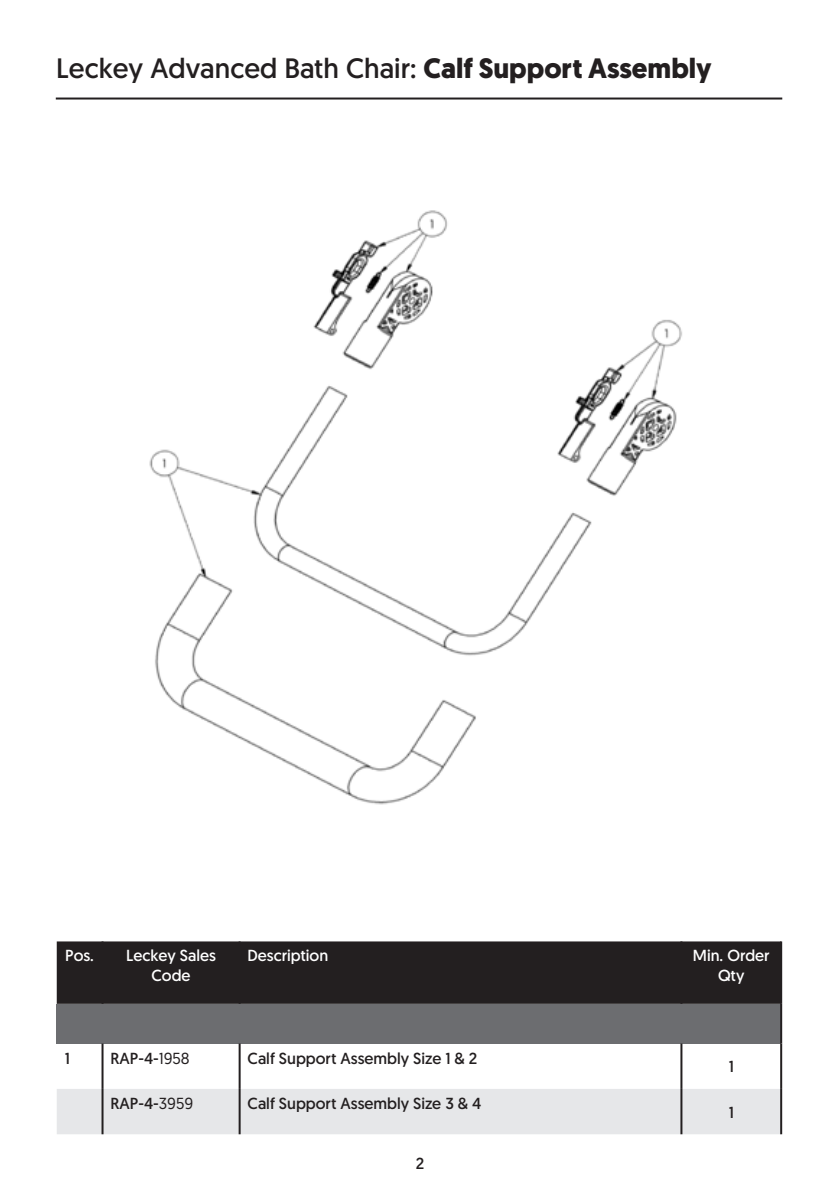
<style>
.page{position:relative;width:840px;height:1191px;background:#fff}
.page>*{position:absolute;margin:0;border:0;box-sizing:border-box;transform-origin:0 0}
.t1{font:28px "Geomanist";color:#231f20}
.Table_Body_Text{font:16px "Geomanist";color:#231f20}
.Table_Body_Text-2{font:16px/19.2px "Geomanist";color:#fff;text-align:center}
.s1{font-weight:700}
.s2{font-style:inherit}
</style>
<div class="page">
<hr style="left:56px;top:97px;width:725px;height:2px;background:#231f20">
<div style="left:57px;top:941px;width:722px;height:62px;background:#231f20"></div>
<div style="left:57px;top:1003px;width:723px;height:40px;background:#6c6d70"></div>
<div style="left:57px;top:1089px;width:722px;height:45px;background:#e6e7e9"></div>
<hr style="left:101px;top:1043px;width:2px;height:46px;background:#231f20">
<hr style="left:238px;top:1043px;width:2px;height:46px;background:#231f20">
<hr style="left:101px;top:1089px;width:2px;height:45px;background:#231f20">
<hr style="left:238px;top:1089px;width:2px;height:45px;background:#231f20">
<hr style="left:101px;top:941px;width:2px;height:62px;background:#231f20">
<hr style="left:779px;top:1003px;width:2px;height:40px;background:#231f20">
<hr style="left:238px;top:941px;width:2px;height:62px;background:#231f20">
<hr style="left:680px;top:941px;width:2px;height:62px;background:#231f20">
<hr style="left:779px;top:941px;width:2px;height:62px;background:#231f20">
<hr style="left:779px;top:1043px;width:2px;height:46px;background:#231f20">
<hr style="left:779px;top:1089px;width:2px;height:45px;background:#231f20">
<hr style="left:680px;top:1043px;width:2px;height:46px;background:#231f20">
<hr style="left:680px;top:1089px;width:2px;height:45px;background:#231f20">
<img style="left:149px;top:210px;width:533px;height:595px">
<p class="t1" style="left:56px;top:50px;width:656px">Leckey Advanced Bath Chair: <span class="s1">Calf Support Assembly</span></p>
<p class="Table_Body_Text-2" style="left:65px;top:946px;width:30px">Pos.</p>
<p class="Table_Body_Text-2" style="left:126px;top:946px;width:91px">Leckey Sales<br>Code</p>
<p class="Table_Body_Text-2" style="left:247px;top:946px;width:82px">Description</p>
<p class="Table_Body_Text-2" style="left:692px;top:946px;width:78px">Min. Order</p>
<p class="Table_Body_Text-2" style="left:717px;top:965px;width:28px">Qty</p>
<p class="Table_Body_Text" style="left:65px;top:1047px;width:7px">1</p>
<p class="Table_Body_Text" style="left:110px;top:1047px;width:81px">RAP-4-<span class="s2">1958</span></p>
<p class="Table_Body_Text" style="left:247px;top:1047px;width:231px">Calf Support Assembly Size 1 &amp; 2</p>
<p class="Table_Body_Text" style="left:110px;top:1093px;width:84px">RAP-4-<span class="s2">3959</span></p>
<p class="Table_Body_Text" style="left:247px;top:1093px;width:235px">Calf Support Assembly Size 3 &amp; 4</p>
<p class="Table_Body_Text" style="left:415px;top:1152px;width:10px">2</p>
<p class="Table_Body_Text" style="left:728px;top:1056px;width:7px">1</p>
<p class="Table_Body_Text" style="left:728px;top:1101px;width:7px">1</p>
</div>
